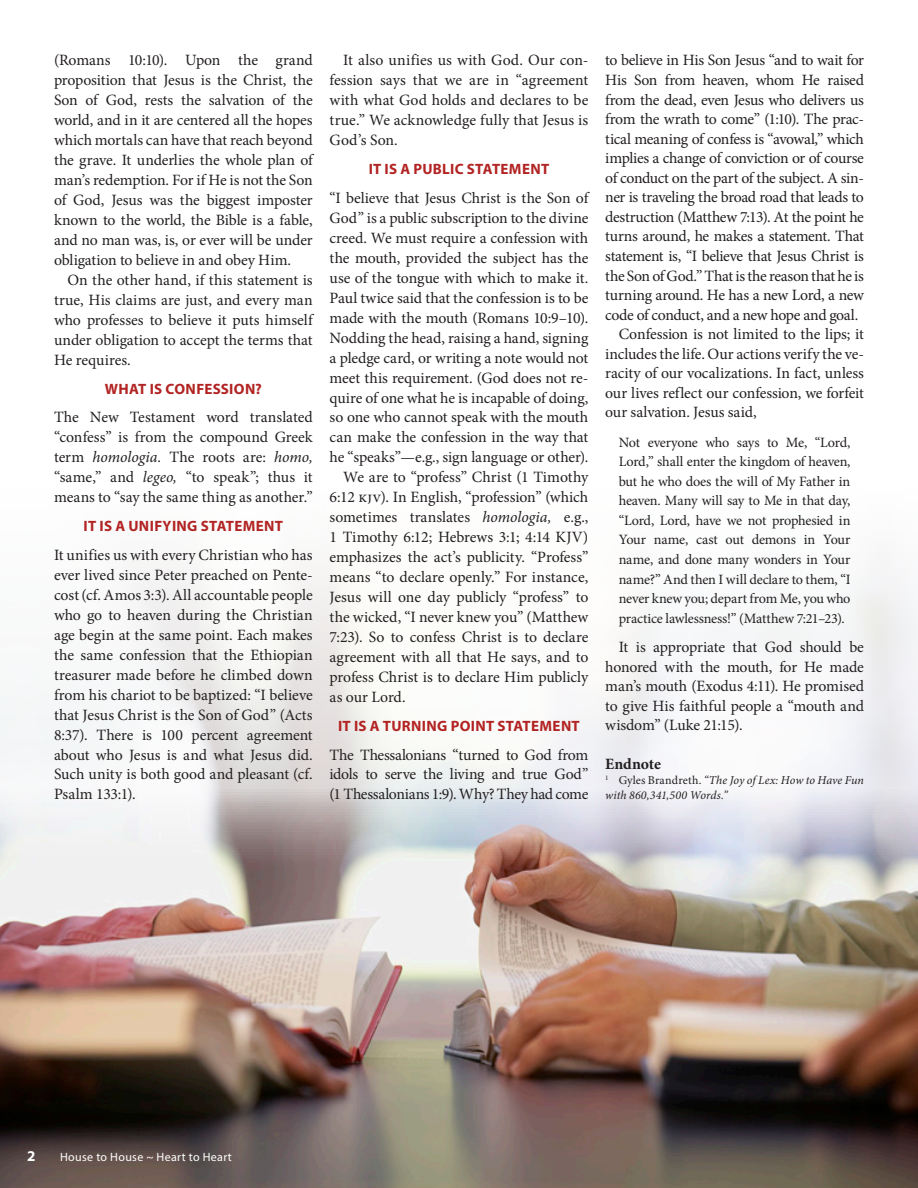
<style>
.page{position:relative;width:918px;height:1188px;background:#fff}
.page>*{position:absolute;margin:0;border:0;box-sizing:border-box;transform-origin:0 0}
.Body_Serif_no_indent{font:15.75px/20px "Minion Pro";letter-spacing:-.01em;color:#231f20;text-align:justify}
.Body_Serif_indent{font:15.75px/20px "Minion Pro";letter-spacing:-.005em;color:#231f20;text-align:justify}
.Body_Serif_no_indent-2{font:700 15.75px "Minion Pro";letter-spacing:-.01em;color:#231f20}
.Main_Article_Headings{font:700 15px "Myriad Pro";letter-spacing:.02em;color:#b22423}
.t1{font:700 15px "Myriad Pro";color:#fff}
.Serif_Indent{font:14.25px/19.5px "Minion Pro";letter-spacing:-.015em;color:#231f20;text-align:justify}
.Endnote{font:italic 12px/15px "Minion Pro";letter-spacing:.005em;color:#231f20}
.t2{font:12px "Myriad Pro";letter-spacing:.03em;color:#fff}
.s1{font-style:italic}
.s2{font-style:normal}
</style>
<div class="page">
<img style="left:0;top:567px;width:918px;height:621px">
<p class="Body_Serif_no_indent" style="left:54px;top:51px;width:260px">(Romans 10:10). Upon the grand proposition that Jesus is the Christ, the Son of God, rests the salvation of the world, and in it are centered all the hopes which mortals can have that reach beyond the grave. It underlies the whole plan of man’s redemption. For if He is not the Son of God, Jesus was the biggest imposter known to the world, the Bible is a fable, and no man was, is, or ever will be under obligation to believe in and obey Him.</p>
<p class="Body_Serif_indent" style="left:54px;top:270px;width:260px;text-indent:14px">On the other hand, if this statement is true, His claims are just, and every man who professes to believe it puts himself under obligation to accept the terms that He requires.</p>
<p class="Main_Article_Headings" style="left:105px;top:379px;width:158px">WHAT IS CONFESSION?</p>
<p class="Body_Serif_no_indent" style="left:54px;top:408px;width:261px">The New Testament word translated “confess” is from the compound Greek term <span class="s1">homologia.</span> The roots are: <span class="s1">homo, </span>“same,” and <span class="s1">legeo,</span> “to speak”; thus it means to “say the same thing as another.”</p>
<p class="Main_Article_Headings" style="left:84px;top:516px;width:201px">IT IS A UNIFYING STATEMENT</p>
<p class="Body_Serif_no_indent" style="left:54px;top:545px;width:260px">It unifies us with every Christian who has ever lived since Peter preached on Pente&shy;cost (cf. Amos 3:3). All accountable people who go to heaven during the Christian age begin at the same point. Each makes the same confession that the Ethiopian treasurer made before he climbed down from his chariot to be baptized: “I believe that Jesus Christ is the Son of God” (Acts 8:37). There is 100 percent agreement about who Jesus is and what Jesus did.<br>Such unity is both good and pleasant (cf.<br>Psalm 133:1).</p>
<p class="Body_Serif_indent" style="left:330px;top:51px;width:260px;text-indent:14px">It also unifies us with God. Our con&shy;fession says that we are in “agreement with what God holds and declares to be true.” We acknowledge fully that Jesus is God’s Son.</p>
<p class="Main_Article_Headings" style="left:369px;top:159px;width:182px">IT IS A PUBLIC STATEMENT</p>
<p class="Body_Serif_no_indent" style="left:330px;top:188px;width:260px">“I believe that Jesus Christ is the Son of God” is a public subscription to the divine creed. We must require a confession with the mouth, provided the subject has the use of the tongue with which to make it.<br>Paul twice said that the confession is to be made with the mouth (Romans 10:9–10).<br>Nodding the head, raising a hand, signing a pledge card, or writing a note would not meet this requirement. (God does not re&shy;quire of one what he is incapable of doing, so one who cannot speak with the mouth can make the confession in the way that he “speaks”—e.g., sign language or other).</p>
<p class="Body_Serif_indent" style="left:330px;top:467px;width:260px;text-indent:14px">We are to “profess” Christ (1 Timothy 6:12 kjv). In English, “profession” (which sometimes translates <span class="s1">homologia,</span> e.g., 1 Timothy 6:12; Hebrews 3:1; 4:14 KJV) emphasizes the act’s publicity. “Profess” means “to declare openly.” For instance, Jesus will one day publicly “profess” to the wicked, “I never knew you” (Matthew 7:23). So to confess Christ is to declare agreement with all that He says, and to profess Christ is to declare Him publicly as our Lord.</p>
<p class="Main_Article_Headings" style="left:338px;top:716px;width:243px">IT IS A TURNING POINT STATEMENT</p>
<p class="Body_Serif_no_indent" style="left:330px;top:745px;width:260px">The Thessalonians “turned to God from idols to serve the living and true God” (1 Thessalonians 1:9). Why? They had come</p>
<p class="Body_Serif_no_indent" style="left:605px;top:51px;width:260px;line-height:19.5px">to believe in His Son Jesus “and to wait for His Son from heaven, whom He raised from the dead, even Jesus who delivers us from the wrath to come” (1:10). The prac&shy;tical meaning of confess is “avowal,” which implies a change of conviction or of course of conduct on the part of the subject. A sin&shy;ner is traveling the broad road that leads to destruction (Matthew 7:13). At the point he turns around, he makes a statement. That statement is, “I believe that Jesus Christ is the Son of God.” That is the reason that he is turning around. He has a new Lord, a new code of conduct, and a new hope and goal.</p>
<p class="Body_Serif_indent" style="left:605px;top:324px;width:260px;line-height:19.5px;text-indent:14px">Confession is not limited to the lips; it includes the life. Our actions verify the ve&shy;racity of our vocalizations. In fact, unless our lives reflect our confession, we forfeit our salvation. Jesus said,</p>
<p class="Serif_Indent" style="left:619px;top:432px;width:233px">Not everyone who says to Me, “Lord, Lord,” shall enter the kingdom of heaven, but he who does the will of My Father in heaven. Many will say to Me in that day, “Lord, Lord, have we not prophesied in Your name, cast out demons in Your name, and done many wonders in Your name?” And then I will declare to them, “I never knew you; depart from Me, you who practice lawlessness!” (Matthew 7:21–23).</p>
<p class="Body_Serif_indent" style="left:605px;top:637px;width:260px;line-height:19.5px;text-indent:14px">It is appropriate that God should be honored with the mouth, for He made man’s mouth (Exodus 4:11). He promised to give His faithful people a “mouth and wisdom” (Luke 21:15).</p>
<p class="Body_Serif_no_indent-2" style="left:605px;top:753px;width:57px">Endnote</p>
<p class="Endnote" style="left:605px;top:773px;width:260px"><sup>1</sup> <span class="s2">Gyles Brandreth.</span> “The Joy of Lex: How to Have Fun with 860,341,500 Words.”</p>
<p class="t1" style="left:27px;top:1146px;width:10px">2</p>
<p class="t2" style="left:60px;top:1150px;width:173px">House to House ~ Heart to Heart</p>
</div>
